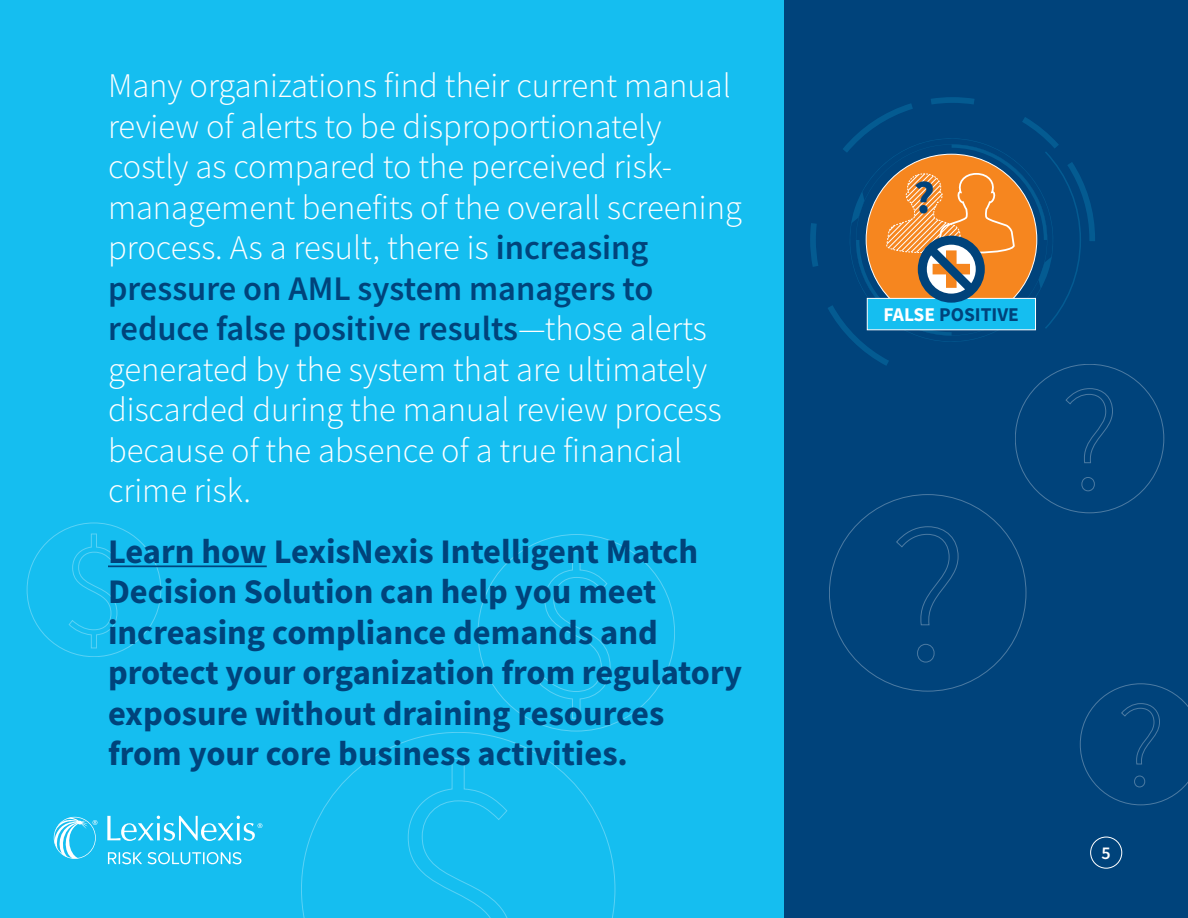
<style>
.page{position:relative;width:1188px;height:918px;background:#fff}
.page>*{position:absolute;margin:0;border:0;box-sizing:border-box;transform-origin:0 0}
.t1{font:700 46.5px "Source Sans Pro";color:#00437b}
.t2{font:300 34.5px/40.5px "Source Sans Pro";color:#fff}
.t3{font:700 34.5px/40.5px "Source Sans Pro";color:#00437b}
.t4{font:700 19.5px "Source Sans Pro";color:#00437b}
.t5{font:600 18px "Source Sans Pro";color:#fff}
.s1{font-weight:600;color:#00437b}
.s2{color:#fff}
</style>
<div class="page">
<div style="left:0;top:0;width:784px;height:918px;background:#15bef0"></div>
<div style="left:784px;top:0;width:404px;height:918px;background:#00437b"></div>
<svg style="left:810px;top:223px;width:8px;height:44px"></svg>
<svg style="left:896px;top:526px;width:62px;height:136px"></svg>
<svg style="left:540px;top:550px;width:70px;height:169px"></svg>
<svg style="left:301px;top:732px;width:314px;height:186px"></svg>
<svg style="left:400px;top:758px;width:112px;height:160px"></svg>
<svg style="left:69px;top:534px;width:48px;height:114px"></svg>
<svg style="left:1066px;top:388px;width:47px;height:103px"></svg>
<svg style="left:1080px;top:684px;width:108px;height:121px"></svg>
<hr style="left:108px;top:565px;width:159px;height:2px;background:#00437b">
<svg style="left:828px;top:97px;width:267px;height:269px"></svg>
<svg style="left:54px;top:817px;width:43px;height:42px"></svg>
<svg style="left:108px;top:852px;width:133px;height:12px"></svg>
<svg style="left:107px;top:816px;width:155px;height:25px"></svg>
<div style="left:1090px;top:837px;width:32px;height:31px;border:1px solid #fff;border-radius:50%"></div>
<p class="t2" style="left:108px;top:66px;width:635px">Many organizations find their current manual review of alerts to be disproportionately costly as compared to the perceived risk&shy;management benefits of the overall screening process. As a result, there is <span class="s1">increasing pressure on AML system managers to reduce false positive results</span>—those alerts generated by the system that are ultimately discarded during the manual review process because of the absence of a true financial crime risk.</p>
<p class="t3" style="left:108px;top:531px;width:635px">Learn how LexisNexis Intelligent Match Decision Solution can help you meet increasing compliance demands and protect your organization from regulatory exposure without draining resources from your core business activities.</p>
<h1 class="t1" style="left:913px;top:167px;width:23px">?</h1>
<p class="t4" style="left:883px;top:301px;width:137px"><span class="s2">FALSE</span> POSITIVE</p>
<p class="t5" style="left:1101px;top:841px;width:11px">5</p>
</div>
